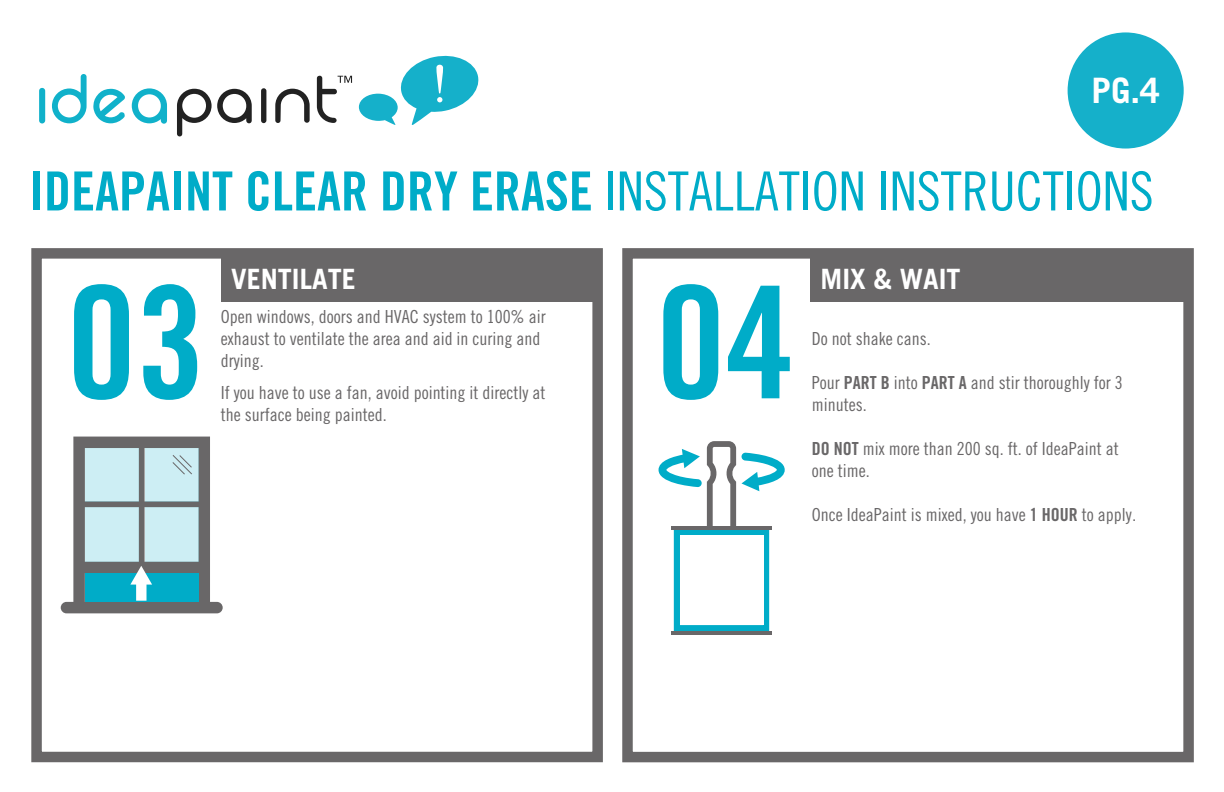
<style>
.page{position:relative;width:1224px;height:792px;background:#fff}
.page>*{position:absolute;margin:0;border:0;box-sizing:border-box;transform-origin:0 0}
.t1{font:156px "Trade Gothic LT Std Bd Cn 20";color:#00acc8}
.t2{font:54px "Trade Gothic LT Std Cn 18";color:#00acc8}
.t3{font:700 35px "Trade Gothic LT Std";color:#fff}
.t4{font:700 28px "Trade Gothic LT Std";color:#fff}
.t5{font:18px/22px "Trade Gothic LT Std Cn 18";color:#696768}
.s1{font-family:"Trade Gothic LT Std Bd Cn 20"}
.s2{font-family:"Trade Gothic LT Std";font-weight:300}
</style>
<div class="page">
<svg style="left:39px;top:74px;width:128px;height:50px"></svg>
<svg style="left:177px;top:76px;width:175px;height:60px"></svg>
<svg style="left:359px;top:55px;width:120px;height:70px"></svg>
<div style="left:1068px;top:32px;width:116px;height:117px;background:#15b0ca;border-radius:50%"></div>
<div style="left:622px;top:248px;width:572px;height:514px;border:10px solid #696768"></div>
<div style="left:810px;top:257px;width:375px;height:45px;background:#696768"></div>
<svg style="left:659px;top:441px;width:126px;height:190px"></svg>
<div style="left:680px;top:535px;width:83px;height:90px;background:#fff"></div>
<hr style="left:671px;top:631px;width:101px;height:3px;background:#696768">
<hr style="left:671px;top:526px;width:101px;height:3px;background:#696768">
<div style="left:31px;top:248px;width:572px;height:514px;border:10px solid #696768"></div>
<div style="left:221px;top:257px;width:374px;height:45px;background:#696768"></div>
<svg style="left:61px;top:437px;width:162px;height:176px"></svg>
<h3 class="t3" style="left:1092px;top:69px;width:70px">PG.4</h3>
<h2 class="t2" style="left:29px;top:159px;width:1126px"><span class="s1">IDEAPAINT CLEAR DRY ERASE</span> INSTALLATION INSTRUCTIONS</h2>
<h1 class="t1" style="left:67px;top:248px;width:140px">03</h1>
<h3 class="t4" style="left:231px;top:262px;width:126px">VENTILATE</h3>
<p class="t5" style="left:221px;top:305px;width:326px">Open windows, doors and HVAC system to 100% air exhaust to ventilate the area and aid in curing and drying.</p>
<p class="t5" style="left:221px;top:381px;width:326px">If you have to use a fan, avoid pointing it directly at the surface being painted.</p>
<h1 class="t1" style="left:656px;top:248px;width:140px">04</h1>
<h3 class="t4" style="left:821px;top:262px;width:142px">MIX &amp; WAIT</h3>
<p class="t5" style="left:812px;top:328px;width:120px">Do not shake cans.</p>
<p class="t5" style="left:812px;top:372px;width:312px">Pour <span class="s1">PART B</span> into <span class="s1">PART A</span> and stir thoroughly for 3 minutes.</p>
<p class="t5" style="left:812px;top:438px;width:308px"><span class="s1">DO NOT</span> mix more than 200 sq. ft. of IdeaPaint at one time.</p>
<p class="t5" style="left:812px;top:504px;width:326px">Once IdeaPaint is mixed, you have <span class="s1">1 HOUR</span> to apply<span class="s2">.</span></p>
</div>
